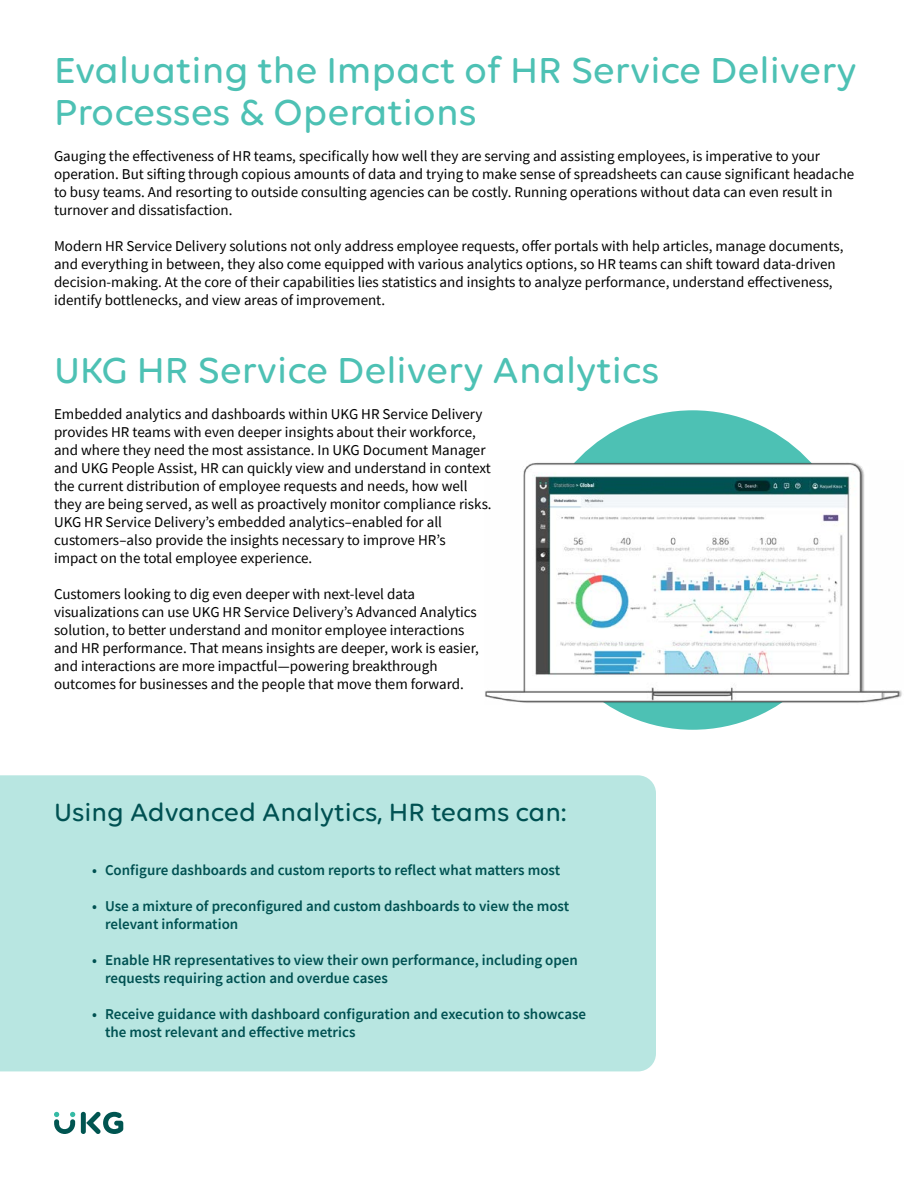
<style>
.page{position:relative;width:918px;height:1188px;background:#fff}
.page>*{position:absolute;margin:0;border:0;box-sizing:border-box;transform-origin:0 0}
.t1{font:500 39px/42px "Volte Rounded";color:#4dc1b4}
.t2{font:500 27px "Volte Rounded";color:#005152}
.t3{font:15px/18px "Source Sans Pro";color:#000}
.t4{font:600 15px/18px "Source Sans Pro";color:#005152}
</style>
<div class="page">
<div style="left:0;top:775px;width:656px;height:296px;background:#b8e6e1"></div>
<div style="left:533px;top:410px;width:320px;height:320px;background:#4dc1b4;border-radius:50%"></div>
<img style="left:485px;top:460px;width:417px;height:244px">
<div style="left:81px;top:1112px;width:5px;height:22px;background:#005551;border-radius:2px"></div>
<svg style="left:86px;top:1112px;width:37px;height:22px"></svg>
<svg style="left:54px;top:1112px;width:21px;height:22px"></svg>
<h1 class="t1" style="left:54px;top:49px;width:804px">Evaluating the Impact of HR Service Delivery<br>Processes &amp; Operations</h1>
<p class="t3" style="left:54px;top:147px;width:802px">Gauging the effectiveness of HR teams, specifically how well they are serving and assisting employees, is imperative to your operation. But sifting through copious amounts of data and trying to make sense of spreadsheets can cause significant headache to busy teams. And resorting to outside consulting agencies can be costly. Running operations without data can even result in turnover and dissatisfaction.</p>
<p class="t3" style="left:54px;top:237px;width:791px">Modern HR Service Delivery solutions not only address employee requests, offer portals with help articles, manage documents, and everything in between, they also come equipped with various analytics options, so HR teams can shift toward data-driven decision-making. At the core of their capabilities lies statistics and insights to analyze performance, understand effectiveness, identify bottlenecks, and view areas of improvement.</p>
<h1 class="t1" style="left:54px;top:349px;width:607px">UKG HR Service Delivery Analytics</h1>
<p class="t3" style="left:54px;top:405px;width:439px">Embedded analytics and dashboards within UKG HR Service Delivery provides HR teams with even deeper insights about their workforce, and where they need the most assistance. In UKG Document Manager and UKG People Assist, HR can quickly view and understand in context the current distribution of employee requests and needs, how well they are being served, as well as proactively monitor compliance risks.<br>UKG HR Service Delivery’s embedded analytics–enabled for all customers–also provide the insights necessary to improve HR’s impact on the total employee experience.</p>
<p class="t3" style="left:54px;top:585px;width:426px">Customers looking to dig even deeper with next-level data visualizations can use UKG HR Service Delivery’s Advanced Analytics solution, to better understand and monitor employee interactions and HR performance. That means insights are deeper, work is easier, and interactions are more impactful—powering breakthrough outcomes for businesses and the people that move them forward.</p>
<h2 class="t2" style="left:54px;top:797px;width:514px">Using Advanced Analytics, HR teams can:</h2>
<p class="t4" style="left:92px;top:861px;width:469px">• Configure dashboards and custom reports to reflect what matters most</p>
<p class="t4" style="left:105px;top:897px;width:466px;text-indent:-13px">• Use a mixture of preconfigured and custom dashboards to view the most relevant information</p>
<p class="t4" style="left:105px;top:951px;width:474px;text-indent:-13px">• Enable HR representatives to view their own performance, including open requests requiring action and overdue cases</p>
<p class="t4" style="left:105px;top:1005px;width:483px;text-indent:-13px">• Receive guidance with dashboard configuration and execution to showcase the most relevant and effective metrics</p>
</div>
